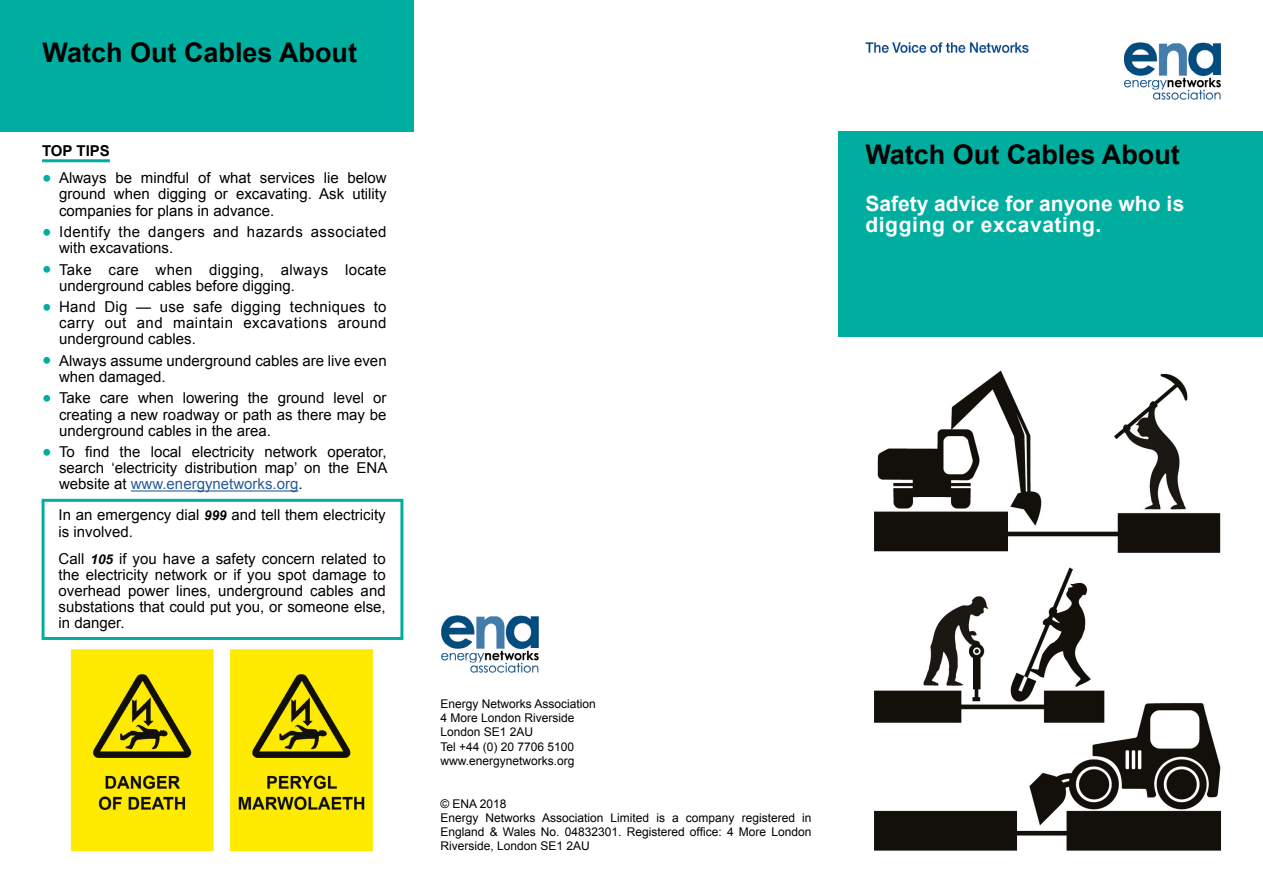
<style>
.page{position:relative;width:1263px;height:893px;background:#fff}
.page>*{position:absolute;margin:0;border:0;box-sizing:border-box;transform-origin:0 0}
.t1{font:700 27px "Arial";color:#000}
.t2{font:700 21px/21px "Arial";color:#fff}
.t3{font:15px/16.2px "Arial";color:#000;text-align:justify}
.t4{font:15px/16.2px "Arial";letter-spacing:.03em;color:#000}
.t5{font:700 15px "Arial";color:#000}
.t6{font:12px/14.2px "Arial";color:#000}
.s1{font-size:27px;color:#00aea0}
.s2{color:#275b9b}
.s3{font-weight:700;font-style:italic;font-size:13.5px}
</style>
<div class="page">
<img style="left:865px;top:43px;width:163px;height:10px">
<img style="left:1124px;top:42px;width:97px;height:58px">
<img style="left:441px;top:615px;width:98px;height:58px">
<img style="left:70px;top:649px;width:304px;height:203px">
<div style="left:838px;top:132px;width:425px;height:205px;background:#00aea0"></div>
<div style="left:0;top:0;width:413px;height:132px;background:#00aea0"></div>
<hr style="left:42px;top:159px;width:68px;height:3px;background:#00aea0">
<hr style="left:131px;top:490px;width:167px;height:1px;background:#275b9b">
<svg style="left:41px;top:498px;width:363px;height:142px"></svg>
<img style="left:874px;top:370px;width:347px;height:481px">
<h1 class="t1" style="left:43px;top:35px;width:316px">Watch Out Cables About</h1>
<p class="t5" style="left:42px;top:140px;width:69px">TOP TIPS</p>
<p class="t3" style="left:59px;top:170px;width:329px;text-indent:-17px"><span class="s1">•</span> Always be mindful of what services lie below ground when digging or excavating. Ask utility companies for plans in advance.</p>
<p class="t4" style="left:59px;top:224px;width:329px;text-indent:-17px"><span class="s1">•</span> Identify the dangers and hazards associated with excavations.</p>
<p class="t3" style="left:59px;top:261px;width:329px;text-indent:-17px"><span class="s1">•</span> Take care when digging, always locate underground cables before digging.</p>
<p class="t3" style="left:59px;top:299px;width:329px;text-indent:-17px"><span class="s1">•</span> Hand Dig — use safe digging techniques to carry out and maintain excavations around underground cables.</p>
<p class="t3" style="left:59px;top:353px;width:329px;text-indent:-17px"><span class="s1">•</span> Always assume underground cables are live even when damaged.</p>
<p class="t3" style="left:59px;top:390px;width:329px;text-indent:-17px"><span class="s1">•</span> Take care when lowering the ground level or creating a new roadway or path as there may be underground cables in the area.</p>
<p class="t3" style="left:59px;top:444px;width:330px;text-indent:-17px"><span class="s1">•</span> To find the local electricity network operator, search ‘electricity distribution map’ on the ENA website at <span class="s2">www.energynetworks.org</span>.</p>
<p class="t3" style="left:59px;top:507px;width:328px">In an emergency dial <span class="s3">999</span> and tell them electricity is involved.</p>
<p class="t3" style="left:59px;top:550px;width:329px">Call <span class="s3">105</span> if you have a safety concern related to the electricity network or if you spot damage to overhead power lines, underground cables and substations that could put you, or someone else, in danger.</p>
<p class="t6" style="left:440px;top:697px;width:157px">Energy Networks Association<br>4 More London Riverside<br>London SE1 2AU<br>Tel +44 (0) 20 7706 5100 www.energynetworks.org</p>
<p class="t6" style="left:440px;top:796px;width:373px">© ENA 2018<br>Energy Networks Association Limited is a company registered in England &amp; Wales No. 04832301. Registered office: 4 More London Riverside, London SE1 2AU</p>
<h1 class="t1" style="left:865px;top:137px;width:316px">Watch Out Cables About</h1>
<h2 class="t2" style="left:865px;top:194px;width:321px">Safety advice for anyone who is digging or excavating.</h2>
</div>
